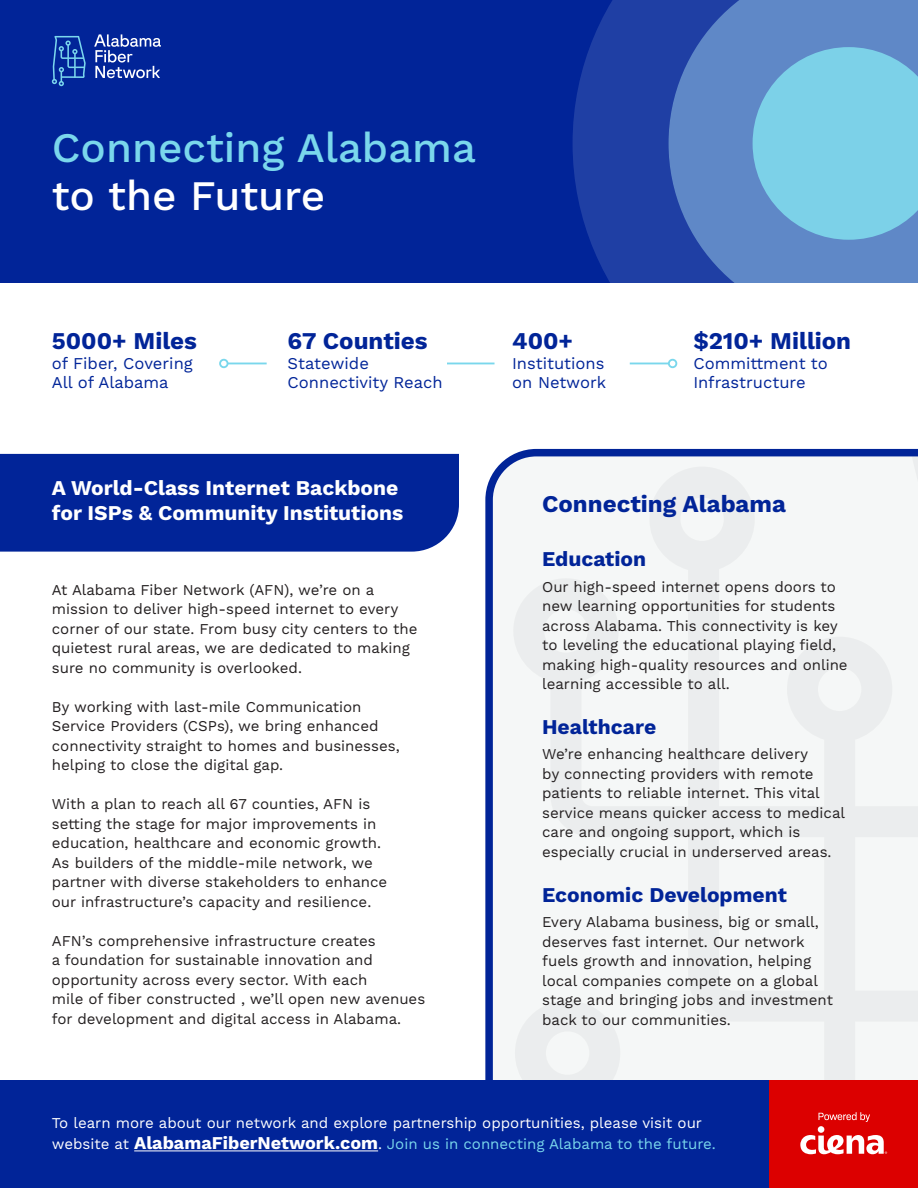
<style>
.page{position:relative;width:918px;height:1188px;background:#fff}
.page>*{position:absolute;margin:0;border:0;box-sizing:border-box;transform-origin:0 0}
.t1{font:500 42px/48px "Work Sans";color:#7ad7ec}
.t2{font:700 24px "Work Sans";color:#012498}
.t3{font:700 21px/25.2px "Work Sans";color:#fff}
.t4{font:700 21px "Work Sans";color:#012498}
.t5{font:16.5px/19.8px "Work Sans";color:#012498}
.t6{font:15px/19.5px "Work Sans";color:#231f20}
.t7{font:15px/21px "Work Sans";color:#fff}
.s1{color:#fff}
.s2{font-weight:700;font-size:18px}
.s3{color:#7ad7ec}
</style>
<div class="page">
<svg style="left:485px;top:448px;width:433px;height:632px"></svg>
<div style="left:0;top:454px;width:459px;height:98px;background:#012498"></div>
<div style="left:0;top:0;width:918px;height:283px;background:#012498"></div>
<svg style="left:573px;top:0;width:96px;height:283px;fill:#1f3fa4"></svg>
<svg style="left:669px;top:0;width:249px;height:283px;background:#557cc1"></svg>
<svg style="left:753px;top:47px;width:165px;height:193px;background:#77c4e2"></svg>
<div style="left:0;top:1080px;width:918px;height:108px;background:#012498"></div>
<svg style="left:52px;top:36px;width:34px;height:50px"></svg>
<svg style="left:94px;top:34px;width:67px;height:44px"></svg>
<hr style="left:447px;top:363px;width:48px;height:1px;background:#7ad7ec">
<hr style="left:228px;top:363px;width:39px;height:1px;background:#7ad7ec">
<div style="left:219px;top:359px;width:10px;height:9px;border:2px solid #7ad7ec;border-radius:50%"></div>
<hr style="left:630px;top:363px;width:39px;height:1px;background:#7ad7ec">
<div style="left:668px;top:359px;width:9px;height:9px;border:2px solid #7ad7ec;border-radius:50%"></div>
<hr style="left:134px;top:1150px;width:244px;height:1px;background:#fff">
<div style="left:770px;top:1080px;width:148px;height:108px;background:#dc0000"></div>
<div style="left:818px;top:1126px;width:6px;height:7px;background:#fff;border-radius:50%"></div>
<svg style="left:800px;top:1135px;width:87px;height:19px"></svg>
<svg style="left:818px;top:1112px;width:52px;height:10px"></svg>
<p class="t1" style="left:52px;top:125px;width:426px">Connecting Alabama <span class="s1">to the Future</span></p>
<p class="t2" style="left:52px;top:327px;width:147px">5000+ Miles</p>
<p class="t5" style="left:52px;top:354px;width:143px">of Fiber, Covering<br>All of Alabama</p>
<p class="t2" style="left:288px;top:327px;width:141px">67 Counties</p>
<p class="t5" style="left:288px;top:354px;width:157px">Statewide<br>Connectivity Reach</p>
<p class="t3" style="left:52px;top:477px;width:353px">A World-Class Internet Backbone for ISPs &amp; Community Institutions</p>
<p class="t6" style="left:52px;top:581px;width:367px">At Alabama Fiber Network (AFN), we’re on a mission to deliver high-speed internet to every corner of our state. From busy city centers to the quietest rural areas, we are dedicated to making sure no community is overlooked.</p>
<p class="t6" style="left:52px;top:698px;width:349px">By working with last-mile Communication Service Providers (CSPs), we bring enhanced connectivity straight to homes and businesses, helping to close the digital gap.</p>
<p class="t6" style="left:52px;top:795px;width:337px">With a plan to reach all 67 counties, AFN is setting the stage for major improvements in education, healthcare and economic growth.<br>As builders of the middle-mile network, we partner with diverse stakeholders to enhance our infrastructure’s capacity and resilience.</p>
<p class="t6" style="left:52px;top:932px;width:375px">AFN’s comprehensive infrastructure creates<br>a foundation for sustainable innovation and opportunity across every sector. With each<br>mile of fiber constructed , we’ll open new avenues for development and digital access in Alabama.</p>
<p class="t2" style="left:512px;top:327px;width:62px">400+</p>
<p class="t5" style="left:512px;top:354px;width:96px">Institutions on Network</p>
<p class="t2" style="left:693px;top:327px;width:159px">$210+ Million</p>
<p class="t5" style="left:693px;top:354px;width:136px">Committment to<br>Infrastructure</p>
<p class="t2" style="left:542px;top:490px;width:245px">Connecting Alabama</p>
<p class="t4" style="left:542px;top:547px;width:105px">Education</p>
<p class="t6" style="left:542px;top:577px;width:307px">Our high-speed internet opens doors to new learning opportunities for students across Alabama. This connectivity is key to leveling the educational playing field, making high-quality resources and online learning accessible to all.</p>
<p class="t4" style="left:542px;top:715px;width:116px">Healthcare</p>
<p class="t6" style="left:542px;top:745px;width:304px">We’re enhancing healthcare delivery<br>by connecting providers with remote patients to reliable internet. This vital service means quicker access to medical care and ongoing support, which is especially crucial in underserved areas.</p>
<p class="t4" style="left:542px;top:882px;width:246px">Economic Development</p>
<p class="t6" style="left:542px;top:913px;width:292px">Every Alabama business, big or small, deserves fast internet. Our network fuels growth and innovation, helping local companies compete on a global stage and bringing jobs and investment back to our communities.</p>
<p class="t7" style="left:52px;top:1113px;width:666px">To learn more about our network and explore partnership opportunities, please visit our website at <span class="s2">AlabamaFiberNetwork.com</span>. <span class="s3">Join us in connecting Alabama to the future.</span></p>
</div>
